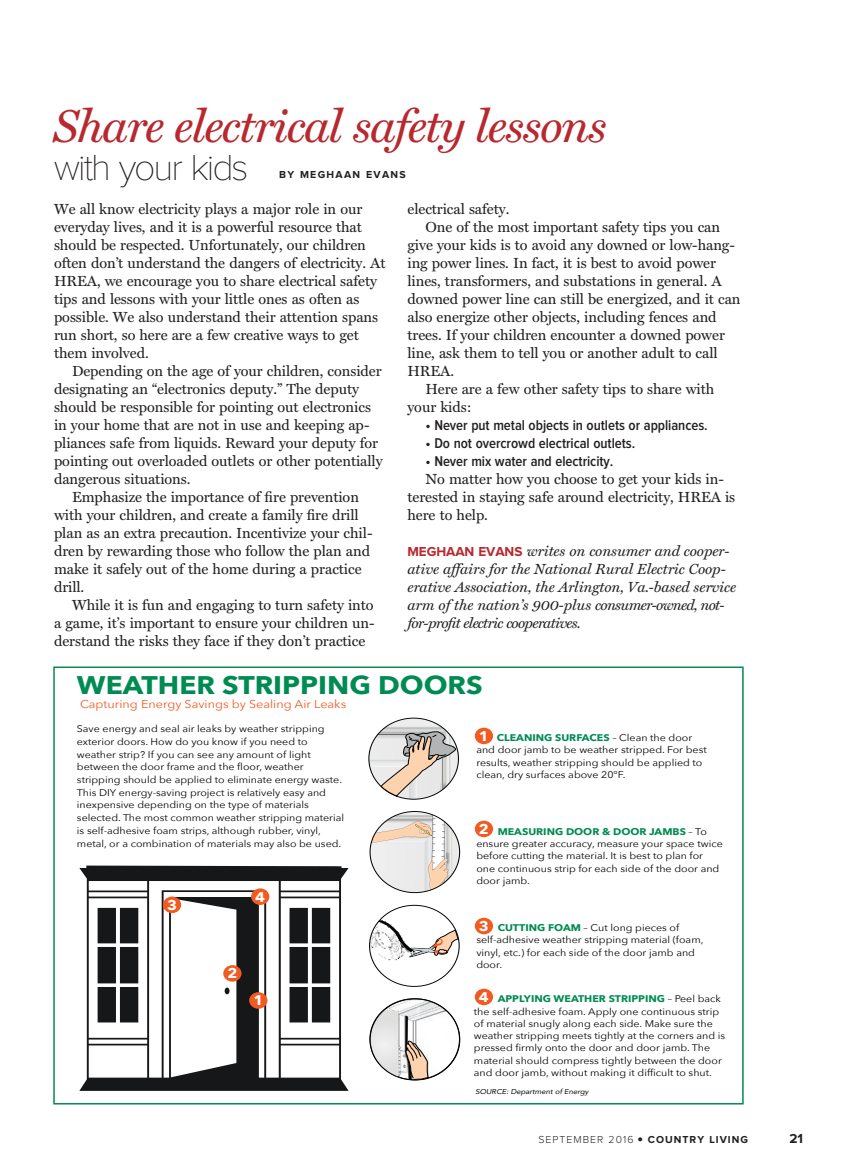
<style>
.page{position:relative;width:851px;height:1175px;background:#fff}
.page>*{position:absolute;margin:0;border:0;box-sizing:border-box;transform-origin:0 0}
.t1{font:italic 46.5px "Miller Text";letter-spacing:-.03em;color:#b8292f}
.t2{font:100 37.5px "Proxima Nova";letter-spacing:-.055em;color:#231f20}
.t3{font:700 25.5px "Avenir Next";color:#008b53;scale:1.1 1}
.t4{font:14.7px/18px "Miller Text";letter-spacing:-.005em;color:#231f20}
.t5{font:italic 14.7px/18px "Miller Text";letter-spacing:-.005em;color:#231f20}
.t6{font:600 14.7px "Proxima Nova Cond";letter-spacing:-.005em;color:#231f20}
.t7{font:700 13.95px "Avenir Next";color:#fff;scale:1.1 1}
.t8{font:700 13.5px "Proxima Nova";color:#231f20}
.t9{font:11.4px "Avenir Next";color:#f15b22;scale:1.1 1}
.t10{font:300 10.5px "Proxima Nova";letter-spacing:.095em;color:#231f20}
.t11{font:700 10.5px "Proxima Nova";letter-spacing:.125em;color:#231f20}
.t12{font:9.6px/12.3px "Avenir Next";color:#030505;scale:1.1 1}
.t13{font:italic 7.05px "Avenir";color:#030505;scale:1.1 1}
.s1{font-family:"Proxima Nova";font-weight:700;font-style:normal;font-size:13.5px;color:#b8292f}
.s2{font-weight:700;color:#008b53}
.s3{font-size:19.5px}
.s4{font-weight:700}
</style>
<div class="page">
<svg style="left:79px;top:865px;width:269px;height:225px"></svg>
<svg style="left:369px;top:718px;width:89px;height:81px"></svg>
<svg style="left:370px;top:811px;width:89px;height:82px"></svg>
<img style="left:369px;top:911px;width:42px;height:57px">
<div style="left:223px;top:965px;width:18px;height:16px;background:#f15b22;border-radius:50%"></div>
<div style="left:163px;top:896px;width:18px;height:17px;background:#f15b22;border-radius:50%"></div>
<div style="left:249px;top:992px;width:18px;height:16px;background:#f15b22;border-radius:50%"></div>
<div style="left:251px;top:888px;width:18px;height:17px;background:#f15b22;border-radius:50%"></div>
<div style="left:475px;top:727px;width:18px;height:17px;background:#f15b22;border-radius:50%"></div>
<div style="left:475px;top:820px;width:18px;height:17px;background:#f15b22;border-radius:50%"></div>
<div style="left:475px;top:917px;width:18px;height:17px;background:#f15b22;border-radius:50%"></div>
<div style="left:475px;top:988px;width:18px;height:17px;background:#f15b22;border-radius:50%"></div>
<svg style="left:378px;top:920px;width:80px;height:37px"></svg>
<svg style="left:369px;top:998px;width:91px;height:82px"></svg>
<div style="left:53px;top:666px;width:690px;height:438px;border:2px solid #008b53"></div>
<h1 class="t1" style="left:54px;top:100px;width:554px">Share electrical safety lessons</h1>
<h2 class="t2" style="left:54px;top:147px;width:196px">with your kids</h2>
<p class="t11" style="left:279px;top:169px;width:128px">BY MEGHAAN EVANS</p>
<p class="t4" style="left:54px;top:200px;width:333px">We all know electricity plays a major role in our everyday lives, and it is a powerful resource that should be respected. Unfortunately, our children often don’t understand the dangers of electricity. At HREA, we encourage you to share electrical safety tips and lessons with your little ones as often as possible. We also understand their attention spans run short, so here are a few creative ways to get them involved.</p>
<p class="t4" style="left:72px;top:362px;width:311px">Depending on the age of your children, consider</p>
<p class="t4" style="left:54px;top:380px;width:306px">designating an “electronics deputy.” The deputy</p>
<p class="t4" style="left:54px;top:398px;width:318px">should be responsible for pointing out electronics</p>
<p class="t4" style="left:54px;top:416px;width:317px">in your home that are not in use and keeping ap-</p>
<p class="t4" style="left:54px;top:434px;width:325px">pliances safe from liquids. Reward your deputy for</p>
<p class="t4" style="left:54px;top:452px;width:330px">pointing out overloaded outlets or other potentially</p>
<p class="t4" style="left:54px;top:470px;width:138px">dangerous situations.</p>
<p class="t4" style="left:72px;top:488px;width:288px">Emphasize the importance of fire prevention</p>
<p class="t4" style="left:54px;top:506px;width:306px">with your children, and create a family fire drill</p>
<p class="t4" style="left:54px;top:524px;width:320px">plan as an extra precaution. Incentivize your chil-</p>
<p class="t4" style="left:54px;top:542px;width:317px">dren by rewarding those who follow the plan and</p>
<p class="t4" style="left:54px;top:560px;width:309px">make it safely out of the home during a practice</p>
<p class="t4" style="left:54px;top:578px;width:32px">drill.</p>
<p class="t4" style="left:72px;top:596px;width:303px">While it is fun and engaging to turn safety into</p>
<p class="t4" style="left:54px;top:614px;width:322px">a game, it’s important to ensure your children un-</p>
<p class="t4" style="left:54px;top:632px;width:313px">derstand the risks they face if they don’t practice</p>
<p class="t4" style="left:407px;top:200px;width:103px">electrical safety.</p>
<p class="t4" style="left:425px;top:218px;width:296px">One of the most important safety tips you can</p>
<p class="t4" style="left:407px;top:236px;width:329px">give your kids is to avoid any downed or low-hang-</p>
<p class="t4" style="left:407px;top:254px;width:310px">ing power lines. In fact, it is best to avoid power</p>
<p class="t4" style="left:407px;top:272px;width:316px">lines, transformers, and substations in general. A</p>
<p class="t4" style="left:407px;top:290px;width:334px">downed power line can still be energized, and it can</p>
<p class="t4" style="left:407px;top:308px;width:310px">also energize other objects, including fences and</p>
<p class="t4" style="left:407px;top:326px;width:319px">trees. If your children encounter a downed power</p>
<p class="t4" style="left:407px;top:344px;width:311px">line, ask them to tell you or another adult to call</p>
<p class="t4" style="left:407px;top:362px;width:48px">HREA.</p>
<p class="t4" style="left:425px;top:380px;width:290px">Here are a few other safety tips to share with</p>
<p class="t4" style="left:407px;top:398px;width:66px">your kids:</p>
<p class="t6" style="left:425px;top:418px;width:284px">• Never put metal objects in outlets or appliances.</p>
<p class="t6" style="left:425px;top:436px;width:211px">• Do not overcrowd electrical outlets.</p>
<p class="t6" style="left:425px;top:454px;width:189px">• Never mix water and electricity.</p>
<p class="t4" style="left:407px;top:470px;width:329px;text-indent:18px">No matter how you choose to get your kids in&shy;terested in staying safe around electricity, HREA is here to help.</p>
<p class="t5" style="left:407px;top:542px;width:330px"><span class="s1">MEGHAAN EVANS</span> writes on consumer and cooper&shy;ative affairs for the National Rural Electric Coop&shy;erative Association, the Arlington, Va.-based service arm of the nation’s 900-plus consumer-owned, not&shy;for-profit electric cooperatives.</p>
<h3 class="t3" style="left:77px;top:663px;width:370px">WEATHER STRIPPING DOORS</h3>
<p class="t9" style="left:80px;top:694px;width:243px">Capturing Energy Savings by Sealing Air Leaks</p>
<p class="t12" style="left:476px;top:731px;width:211px"><span class="s2">1. CLEANING SURFACES</span> – Clean the door and door jamb to be weather stripped. For best results, weather stripping should be applied to clean, dry surfaces above 20°F.</p>
<p class="t12" style="left:77px;top:722px;width:244px;line-height:12.8px">Save energy and seal air leaks by weather stripping exterior doors. How do you know if you need to weather strip? If you can see any amount of light between the door frame and the floor, weather stripping should be applied to eliminate energy waste.<br>This DIY energy-saving project is relatively easy and inexpensive depending on the type of materials selected. The most common weather stripping material is self-adhesive foam strips, although rubber, vinyl, metal, or a combination of materials may also be used.</p>
<p class="t7" style="left:479px;top:724px;width:11px">1</p>
<p class="t7" style="left:479px;top:816px;width:11px">2</p>
<p class="t12" style="left:476px;top:824px;width:225px;text-indent:21px"><span class="s2">MEASURING DOOR &amp; DOOR JAMBS</span> – To ensure greater accuracy, measure your space twice before cutting the material. It is best to plan for one continuous strip for each side of the door and door jamb.</p>
<p class="t12" style="left:476px;top:921px;width:208px;text-indent:21px"><span class="s2">CUTTING FOAM</span> – Cut long pieces of self-adhesive weather stripping material (foam, vinyl, etc.) for each side of the door jamb and door.</p>
<p class="t12" style="left:474px;top:992px;width:230px;text-indent:24px"><span class="s2">APPLYING WEATHER STRIPPING</span> – Peel back the self-adhesive foam. Apply one continuous strip of material snugly along each side. Make sure the weather stripping meets tightly at the corners and is pressed firmly onto the door and door jamb. The material should compress tightly between the door and door jamb, without making it difficult to shut.</p>
<p class="t7" style="left:255px;top:884px;width:11px">4</p>
<p class="t7" style="left:167px;top:892px;width:11px">3</p>
<p class="t7" style="left:479px;top:914px;width:11px">3</p>
<p class="t7" style="left:227px;top:961px;width:11px">2</p>
<p class="t7" style="left:479px;top:984px;width:11px">4</p>
<p class="t7" style="left:253px;top:988px;width:11px">1</p>
<p class="t13" style="left:475px;top:1087px;width:104px">SOURCE: Department of Energy</p>
<p class="t10" style="left:538px;top:1134px;width:211px">SEPTEMBER 2016 <span class="s3">•</span> <span class="s4">COUNTRY LIVING</span></p>
<p class="t8" style="left:789px;top:1132px;width:15px">21</p>
</div>
